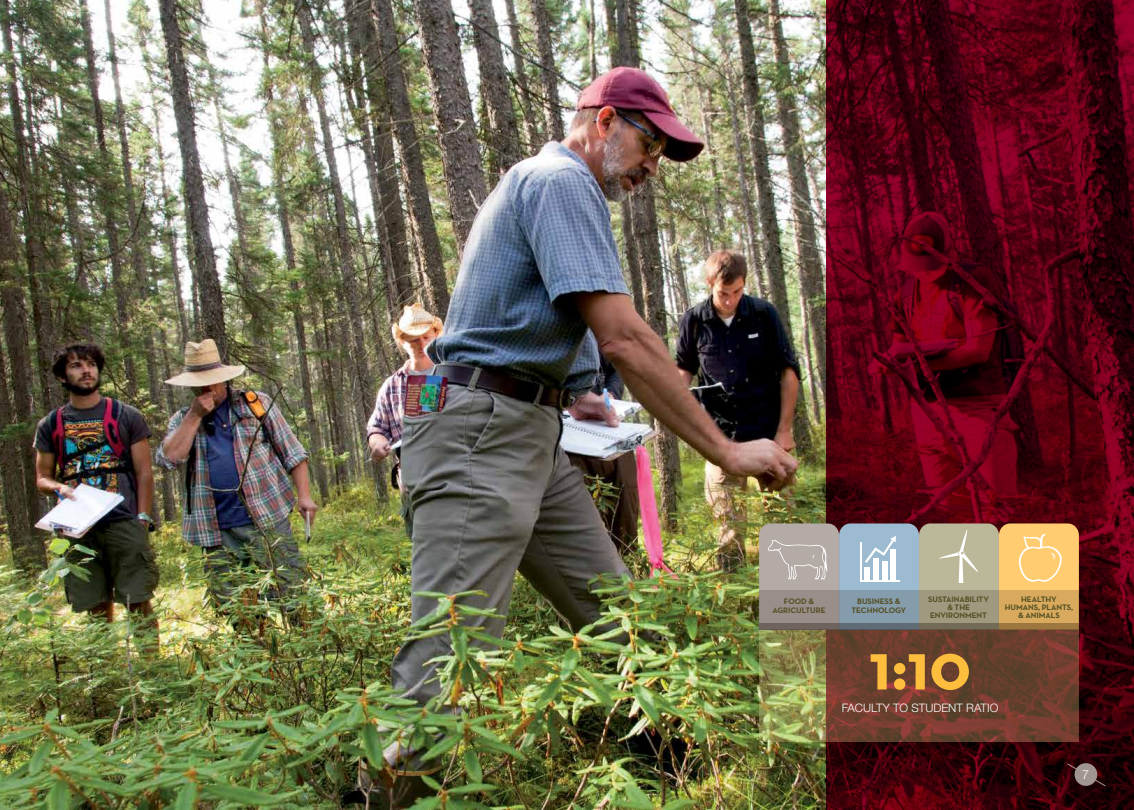
<style>
.page{position:relative;width:1134px;height:810px;background:#fff}
.page>*{position:absolute;margin:0;border:0;box-sizing:border-box;transform-origin:0 0}
.t1{font:700 67.5px "Neutraface Text";color:#fdbd3d}
.t2{font:300 12.6px "Helvetica Neue";color:#fff}
.t3{font:300 11.7px "Helvetica Neue";color:#fff}
.t4{font:700 8.1px/8.1px "Neutraface Text";letter-spacing:-.01em;color:#565024;text-align:center}
</style>
<div class="page">
<svg style="left:1106px;top:0;width:28px;height:810px;background:#43000e"></svg>
<img style="left:0;top:0;width:1106px;height:810px">
<svg style="left:759px;top:623px;width:320px;height:7px;background:#756857"></svg>
<svg style="left:759px;top:630px;width:320px;height:112px;background:#765338"></svg>
<p class="t4" style="left:773px;top:597px;width:55px;line-height:9px">FOOD &amp;<br>AGRICULTURE</p>
<p class="t4" style="left:852px;top:597px;width:56px;line-height:9px">BUSINESS &amp;<br>TECHNOLOGY</p>
<p class="t4" style="left:928px;top:595px;width:62px">SUSTAINABILITY &amp; THE<br>ENVIRONMENT</p>
<p class="t4" style="left:1005px;top:595px;width:70px">HEALTHY<br>HUMANS, PLANTS, &amp; ANIMALS</p>
<h1 class="t1" style="left:869px;top:623px;width:104px">1:10</h1>
<h3 class="t3" style="left:842px;top:700px;width:158px">FACULTY TO STUDENT RATIO</h3>
<h2 class="t2" style="left:1082px;top:766px;width:8px">7</h2>
</div>
